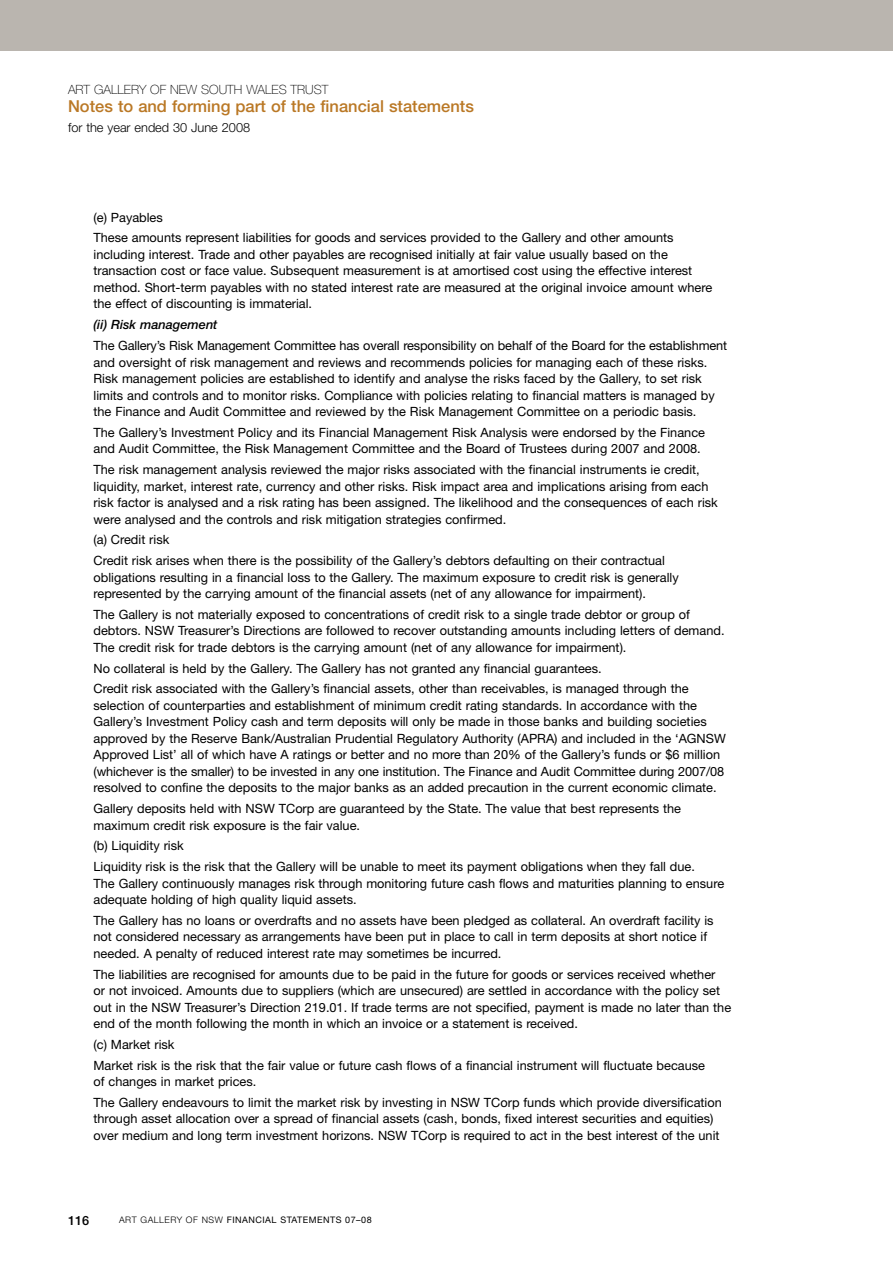
<style>
.page{position:relative;width:893px;height:1263px;background:#fff}
.page>*{position:absolute;margin:0;border:0;box-sizing:border-box;transform-origin:0 0}
.t1{font:500 16.5px "Helvetica Neue";color:#ba7825}
.t2{font:12.75px/16.5px "Helvetica Neue";color:#000}
.t3{font:100 12.75px "Helvetica Neue";color:#000}
.t4{font:300 12.75px "Helvetica Neue";color:#000}
.t5{font:italic 500 12.75px "Helvetica Neue";color:#000}
.t6{font:500 12.75px "Helvetica Neue";color:#000}
.t7{font:9px "Helvetica Neue";letter-spacing:.055em;color:#000}
.s1{font-weight:300}
</style>
<div class="page">
<div style="left:0;top:0;width:893px;height:51px;background:#bab5af"></div>
<p class="t3" style="left:68px;top:85px;width:262px">ART GALLERY OF NEW SOUTH WALES TRUST</p>
<p class="t1" style="left:68px;top:100px;width:407px">Notes to and forming part of the financial statements</p>
<p class="t4" style="left:68px;top:123px;width:184px">for the year ended 30 June 2008</p>
<p class="t2" style="left:94px;top:208px;width:582px;line-height:20.7px">(e) Payables<br>These amounts represent liabilities for goods and services provided to the Gallery and other amounts</p>
<p class="t2" style="left:94px;top:247px;width:620px">including interest. Trade and other payables are recognised initially at fair value usually based on the transaction cost or face value. Subsequent measurement is at amortised cost using the effective interest method. Short-term payables with no stated interest rate are measured at the original invoice amount where the effect of discounting is immaterial.</p>
<p class="t5" style="left:94px;top:320px;width:126px">(ii) Risk management</p>
<p class="t2" style="left:94px;top:338px;width:635px">The Gallery’s Risk Management Committee has overall responsibility on behalf of the Board for the establishment and oversight of risk management and reviews and recommends policies for managing each of these risks.<br>Risk management policies are established to identify and analyse the risks faced by the Gallery, to set risk limits and controls and to monitor risks. Compliance with policies relating to financial matters is managed by the Finance and Audit Committee and reviewed by the Risk Management Committee on a periodic basis.</p>
<p class="t2" style="left:94px;top:425px;width:613px">The Gallery’s Investment Policy and its Financial Management Risk Analysis were endorsed by the Finance and Audit Committee, the Risk Management Committee and the Board of Trustees during 2007 and 2008.</p>
<p class="t2" style="left:94px;top:462px;width:626px">The risk management analysis reviewed the major risks associated with the financial instruments ie credit, liquidity, market, interest rate, currency and other risks. Risk impact area and implications arising from each risk factor is analysed and a risk rating has been assigned. The likelihood and the consequences of each risk were analysed and the controls and risk mitigation strategies confirmed.</p>
<p class="t2" style="left:94px;top:531px;width:573px;line-height:20.7px">(a) Credit risk<br>Credit risk arises when there is the possibility of the Gallery’s debtors defaulting on their contractual</p>
<p class="t2" style="left:94px;top:570px;width:587px">obligations resulting in a financial loss to the Gallery. The maximum exposure to credit risk is generally represented by the carrying amount of the financial assets (net of any allowance for impairment).</p>
<p class="t2" style="left:94px;top:607px;width:632px">The Gallery is not materially exposed to concentrations of credit risk to a single trade debtor or group of debtors. NSW Treasurer’s Directions are followed to recover outstanding amounts including letters of demand.<br>The credit risk for trade debtors is the carrying amount (net of any allowance for impairment).</p>
<p class="t2" style="left:94px;top:659px;width:597px;line-height:20.7px">No collateral is held by the Gallery. The Gallery has not granted any financial guarantees.<br>Credit risk associated with the Gallery’s financial assets, other than receivables, is managed through the</p>
<p class="t2" style="left:94px;top:698px;width:634px">selection of counterparties and establishment of minimum credit rating standards. In accordance with the Gallery’s Investment Policy cash and term deposits will only be made in those banks and building societies approved by the Reserve Bank/Australian Prudential Regulatory Authority (APRA) and included in the ‘AGNSW Approved List’ all of which have A ratings or better and no more than 20% of the Gallery’s funds or $6 million (whichever is the smaller) to be invested in any one institution. The Finance and Audit Committee during 2007/08 resolved to confine the deposits to the major banks as an added precaution in the current economic climate.</p>
<p class="t2" style="left:94px;top:801px;width:589px">Gallery deposits held with NSW TCorp are guaranteed by the State. The value that best represents the maximum credit risk exposure is the fair value.</p>
<p class="t2" style="left:94px;top:837px;width:603px;line-height:20.7px">(b) Liquidity risk<br>Liquidity risk is the risk that the Gallery will be unable to meet its payment obligations when they fall due.</p>
<p class="t2" style="left:94px;top:876px;width:632px">The Gallery continuously manages risk through monitoring future cash flows and maturities planning to ensure adequate holding of high quality liquid assets.</p>
<p class="t2" style="left:94px;top:913px;width:622px">The Gallery has no loans or overdrafts and no assets have been pledged as collateral. An overdraft facility is not considered necessary as arrangements have been put in place to call in term deposits at short notice if needed. A penalty of reduced interest rate may sometimes be incurred.</p>
<p class="t2" style="left:94px;top:967px;width:639px">The liabilities are recognised for amounts due to be paid in the future for goods or services received whether<br>or not invoiced. Amounts due to suppliers (which are unsecured) are settled in accordance with the policy set out in the NSW Treasurer’s Direction 219.01. If trade terms are not specified, payment is made no later than the end of the month following the month in which an invoice or a statement is received.</p>
<p class="t2" style="left:94px;top:1035px;width:613px;line-height:20.7px">(c) Market risk<br>Market risk is the risk that the fair value or future cash flows of a financial instrument will fluctuate because</p>
<p class="t2" style="left:94px;top:1072px;width:630px;line-height:20.7px">of changes in market prices.<br>The Gallery endeavours to limit the market risk by investing in NSW TCorp funds which provide diversification</p>
<p class="t2" style="left:94px;top:1112px;width:627px">through asset allocation over a spread of financial assets (cash, bonds, fixed interest securities and equities) over medium and long term investment horizons. NSW TCorp is required to act in the best interest of the unit</p>
<p class="t6" style="left:68px;top:1216px;width:23px">116</p>
<p class="t7" style="left:119px;top:1216px;width:254px"><span class="s1">ART GALLERY OF NSW</span> FINANCIAL STATEMENTS 07–08</p>
</div>
